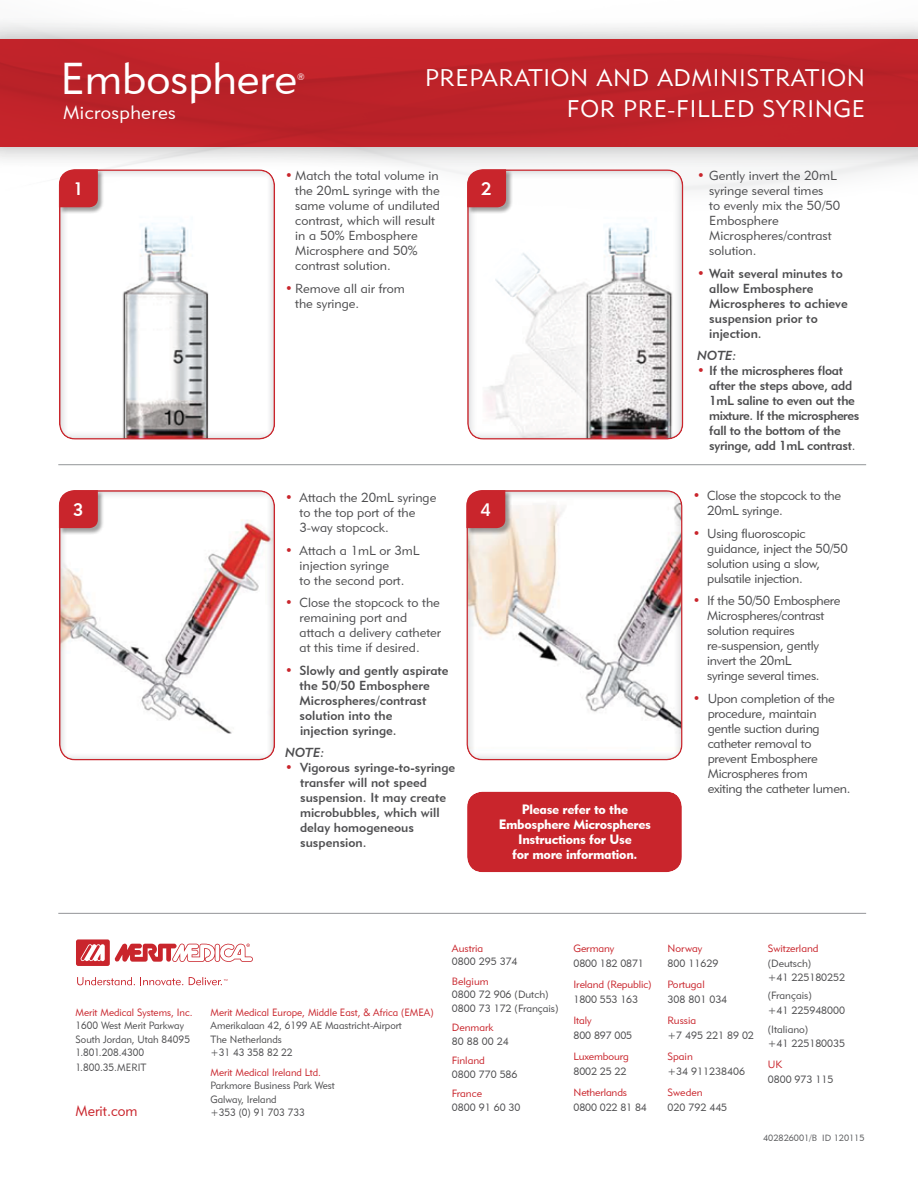
<style>
.page{position:relative;width:918px;height:1188px;background:#fff}
.page>*{position:absolute;margin:0;border:0;box-sizing:border-box;transform-origin:0 0}
.t1{font:44.4px "Geometric 415 BT Lite A";color:#fff}
.t2{font:24px/31.5px "Geometric 415 BT Lite A";letter-spacing:.03em;color:#fff;text-align:right}
.t3{font:19.05px "Geometric 415 BT Lite A";letter-spacing:.02em;color:#fff}
.t4{font:18px "Geometric 415 BT Medium A";color:#fff}
.t5{font:15px "Geometric 415 BT Lite A";color:#c9252c;scale:.95 1}
.t6{font:13.5px/15px "Geometric 415 BT Black A";letter-spacing:-.02em;color:#fff;text-align:center}
.t7{font:13.05px/15px "Geometric 415 BT Lite A";color:#4d4d4f}
.t8{font:13.05px/15px "Geometric 415 BT Lite A";letter-spacing:-.02em;color:#4d4d4f}
.t9{font:13.05px/15px "Geometric 415 BT Medium A";color:#4d4d4f}
.t10{font:13.05px/15px "Geometric 415 BT Medium A";letter-spacing:-.02em;color:#4d4d4f}
.t11{font:13.05px/15px "Geometric 415 BT Medium A";color:#4f4f51}
.t12{font:13.05px "Geometric 415 BT Medium Italic A";color:#4d4d4f}
.t13{font:10.5px/13.5px "Geometric 415 BT Lite A";color:#4d4d4f}
.t14{font:10.5px/13.5px "Geometric 415 BT Lite A";color:#4d4d4f;scale:.95 1}
.t15{font:10.5px "Geometric 415 BT Lite A";color:#c9252c}
.t16{font:10.5px "Geometric 415 BT Lite A";color:#c9252c;scale:.95 1}
.t17{font:9.15px "Geometric 415 BT Lite A";color:#fff}
.t18{font:9px "Geometric 415 BT Lite A";color:#58595b}
.s1{color:#c9252c}
.s2{font-family:"Geometric 415 BT Lite A";color:#c9252c}
.s3{font-family:"Geometric 415 BT Lite A"}
</style>
<div class="page">
<img style="left:0;top:20px;width:918px;height:171px">
<hr style="left:58px;top:464px;width:808px;height:1px;background:#939598">
<hr style="left:58px;top:913px;width:808px;height:1px;background:#939598">
<div style="left:58px;top:168px;width:219px;height:273px;background:#fff;opacity:.45"></div>
<div style="left:58px;top:489px;width:219px;height:273px;background:#fff;opacity:.45"></div>
<div style="left:466px;top:168px;width:219px;height:273px;background:#fff;opacity:.45"></div>
<div style="left:465px;top:489px;width:219px;height:273px;background:#fff;opacity:.45"></div>
<div style="left:467px;top:791px;width:217px;height:84px;background:#c9252c"></div>
<svg style="left:77px;top:977px;width:106px;height:8px"></svg>
<svg style="left:189px;top:977px;width:38px;height:8px"></svg>
<svg style="left:76px;top:939px;width:177px;height:27px"></svg>
<div style="left:59px;top:169px;width:46px;height:45px;background:#000;opacity:.37"></div>
<svg style="left:59px;top:169px;width:39px;height:38px"></svg>
<div style="left:467px;top:169px;width:46px;height:45px;background:#000;opacity:.37"></div>
<svg style="left:467px;top:169px;width:39px;height:38px"></svg>
<div style="left:466px;top:490px;width:46px;height:45px;background:#000;opacity:.37"></div>
<svg style="left:466px;top:490px;width:39px;height:38px"></svg>
<div style="left:59px;top:490px;width:46px;height:45px;background:#000;opacity:.37"></div>
<svg style="left:59px;top:490px;width:39px;height:38px"></svg>
<h1 class="t1" style="left:60px;top:51px;width:238px">Embosphere</h1>
<p class="t17" style="left:297px;top:71px;width:9px">®</p>
<h3 class="t3" style="left:63px;top:101px;width:114px">Microspheres</h3>
<h2 class="t2" style="left:425px;top:62px;width:442px">PREPARATION AND ADMINISTRATION<br>FOR PRE-FILLED SYRINGE</h2>
<p class="t7" style="left:295px;top:168px;width:146px;text-indent:-10px"><span class="s1">•</span> Match the total volume in the 20mL syringe with the same volume of undiluted contrast, which will result in a 50% Embosphere<br>Microsphere and 50% contrast solution.</p>
<p class="t7" style="left:295px;top:281px;width:111px;text-indent:-10px"><span class="s1">•</span> Remove all air from the syringe.</p>
<h3 class="t4" style="left:73px;top:178px;width:12px">1</h3>
<h3 class="t4" style="left:481px;top:178px;width:12px">2</h3>
<p class="t7" style="left:300px;top:490px;width:138px;text-indent:-15px"><span class="s1">•</span> Attach the 20mL syringe to the top port of the<br>3-way stopcock.</p>
<p class="t7" style="left:300px;top:543px;width:122px;text-indent:-14px"><span class="s1">•</span> Attach a 1mL or 3mL injection syringe<br>to the second port.</p>
<p class="t7" style="left:300px;top:595px;width:143px;text-indent:-14px"><span class="s1">•</span> Close the stopcock to the remaining port and attach a delivery catheter at this time if desired.</p>
<p class="t9" style="left:300px;top:663px;width:151px;text-indent:-14px"><span class="s2">•</span> Slowly and gently aspirate the 50/50 Embosphere<br>Microspheres/contrast solution into the<br>injection syringe.</p>
<p class="t12" style="left:285px;top:745px;width:41px">NOTE:</p>
<p class="t11" style="left:300px;top:760px;width:157px;text-indent:-15px"><span class="s2">•</span> Vigorous syringe-to-syringe transfer will not speed suspension. It may create microbubbles, which will delay homogeneous suspension.</p>
<h3 class="t4" style="left:73px;top:498px;width:12px">3</h3>
<h3 class="t4" style="left:481px;top:498px;width:12px">4</h3>
<p class="t6" style="left:499px;top:802px;width:154px">Please refer to the<br>Embosphere Microspheres<br>Instructions for Use<br>for more information.</p>
<p class="t7" style="left:709px;top:168px;width:132px;text-indent:-12px"><span class="s1">•</span> Gently invert the 20mL syringe several times<br>to evenly mix the 50/50<br>Embosphere<br>Microspheres/contrast solution.</p>
<p class="t9" style="left:709px;top:266px;width:140px;text-indent:-12px"><span class="s2">•</span> Wait several minutes to allow Embosphere<br>Microspheres to achieve suspension prior to injection.</p>
<p class="t12" style="left:697px;top:348px;width:41px">NOTE:</p>
<p class="t10" style="left:709px;top:363px;width:152px;text-indent:-12px"><span class="s2">•</span> If the microspheres float after the steps above, add<br>1mL saline to even out the mixture. If the microspheres fall to the bottom of the syringe, add 1mL contrast<span class="s3">.</span></p>
<p class="t8" style="left:707px;top:488px;width:136px;text-indent:-14px"><span class="s1">•</span> Close the stopcock to the<br>20mL syringe.</p>
<p class="t8" style="left:707px;top:525px;width:142px;text-indent:-15px"><span class="s1">•</span> Using fluoroscopic guidance, inject the 50/50 solution using a slow, pulsatile injection.</p>
<p class="t8" style="left:707px;top:593px;width:135px;text-indent:-14px"><span class="s1">•</span> If the 50/50 Embosphere<br>Microspheres/contrast solution requires re-suspension, gently invert the 20mL<br>syringe several times.</p>
<p class="t8" style="left:708px;top:690px;width:144px;text-indent:-15px"><span class="s1">•</span> Upon completion of the procedure, maintain gentle suction during catheter removal to prevent Embosphere<br>Microspheres from<br>exiting the catheter lumen.</p>
<p class="t16" style="left:76px;top:1006px;width:125px">Merit Medical Systems, Inc.</p>
<p class="t14" style="left:76px;top:1019px;width:122px">1600 West Merit Parkway<br>South Jordan, Utah 84095<br>1.801.208.4300</p>
<p class="t14" style="left:76px;top:1061px;width:76px">1.800.35.MERIT</p>
<p class="t5" style="left:76px;top:1102px;width:67px">Merit.com</p>
<p class="t16" style="left:211px;top:1005px;width:236px">Merit Medical Europe, Middle East, &amp; Africa (EMEA)</p>
<p class="t14" style="left:211px;top:1018px;width:203px">Amerikalaan 42, 6199 AE Maastricht-Airport<br>The Netherlands<br>+31 43 358 82 22</p>
<p class="t16" style="left:211px;top:1065px;width:118px">Merit Medical Ireland Ltd.</p>
<p class="t14" style="left:211px;top:1078px;width:132px">Parkmore Business Park West<br>Galway, Ireland<br>+353 (0) 91 703 733</p>
<p class="t15" style="left:452px;top:942px;width:33px">Austria</p>
<p class="t13" style="left:452px;top:955px;width:67px">0800 295 374</p>
<p class="t15" style="left:452px;top:975px;width:38px">Belgium</p>
<p class="t13" style="left:452px;top:988px;width:108px">0800 72 906 (Dutch)<br>0800 73 172 (Français)</p>
<p class="t15" style="left:452px;top:1021px;width:43px">Denmark</p>
<p class="t13" style="left:452px;top:1034px;width:58px">80 88 00 24</p>
<p class="t15" style="left:452px;top:1054px;width:35px">Finland</p>
<p class="t13" style="left:452px;top:1067px;width:67px">0800 770 586</p>
<p class="t15" style="left:452px;top:1087px;width:32px">France</p>
<p class="t13" style="left:452px;top:1100px;width:70px">0800 91 60 30</p>
<p class="t15" style="left:574px;top:942px;width:42px">Germany</p>
<p class="t13" style="left:574px;top:956px;width:72px">0800 182 0871</p>
<p class="t15" style="left:574px;top:978px;width:80px">Ireland (Republic)</p>
<p class="t13" style="left:574px;top:992px;width:66px">1800 553 163</p>
<p class="t15" style="left:574px;top:1014px;width:20px">Italy</p>
<p class="t13" style="left:574px;top:1028px;width:60px">800 897 005</p>
<p class="t15" style="left:574px;top:1050px;width:57px">Luxembourg</p>
<p class="t13" style="left:574px;top:1064px;width:54px">8002 25 22</p>
<p class="t15" style="left:574px;top:1086px;width:55px">Netherlands</p>
<p class="t13" style="left:574px;top:1100px;width:75px">0800 022 81 84</p>
<p class="t15" style="left:668px;top:942px;width:36px">Norway</p>
<p class="t13" style="left:668px;top:956px;width:52px">800 11629</p>
<p class="t15" style="left:668px;top:978px;width:39px">Portugal</p>
<p class="t13" style="left:668px;top:992px;width:61px">308 801 034</p>
<p class="t15" style="left:668px;top:1014px;width:30px">Russia</p>
<p class="t13" style="left:668px;top:1028px;width:88px">+7 495 221 89 02</p>
<p class="t15" style="left:668px;top:1050px;width:27px">Spain</p>
<p class="t13" style="left:668px;top:1064px;width:79px">+34 911238406</p>
<p class="t15" style="left:668px;top:1086px;width:36px">Sweden</p>
<p class="t13" style="left:668px;top:1100px;width:61px">020 792 445</p>
<p class="t15" style="left:768px;top:942px;width:52px">Switzerland</p>
<p class="t13" style="left:768px;top:956px;width:79px;line-height:14.2px">(Deutsch)<br>+41 225180252</p>
<p class="t13" style="left:768px;top:988px;width:79px;line-height:15px">(Français)<br>+41 225948000</p>
<p class="t13" style="left:768px;top:1022px;width:79px;line-height:14.1px">(Italiano)<br>+41 225180035</p>
<p class="t15" style="left:768px;top:1058px;width:16px">UK</p>
<p class="t13" style="left:768px;top:1072px;width:67px">0800 973 115</p>
<p class="t18" style="left:763px;top:1132px;width:103px">402826001/B ID 120115</p>
</div>
